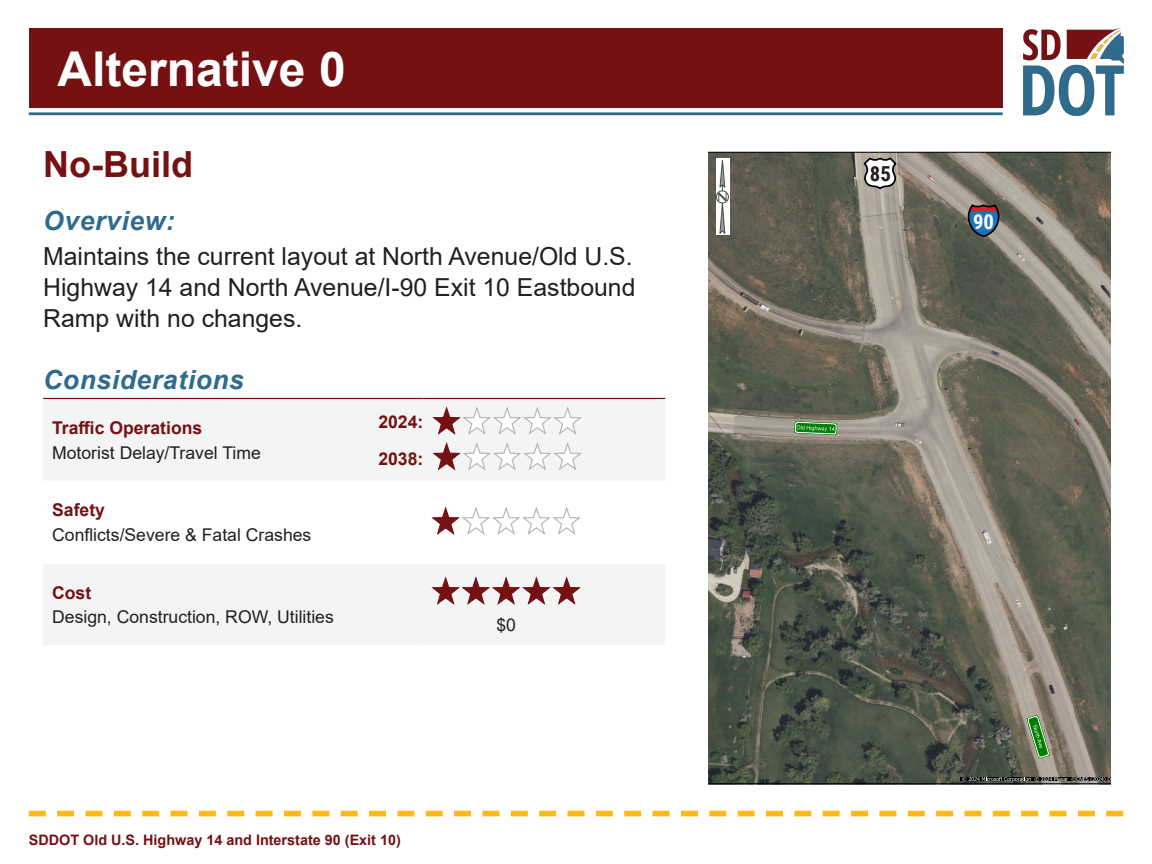
<style>
.page{position:relative;width:1152px;height:864px;background:#fff}
.page>*{position:absolute;margin:0;border:0;box-sizing:border-box;transform-origin:0 0}
.Board_Title{font:700 48px "Arial";color:#fff}
.Header_1{font:700 36px "Arial";color:#751113}
.Header_2{font:italic 700 26.4px "Arial";letter-spacing:.025em;color:#2e6b8d}
.Body_Copy_Large{font:24.8px/31.2px "Arial";color:#231f20;text-align:justify}
.t1{font:700 20.72px "Roboto Condensed";color:#fff}
.t2{font:700 20.72px "Roboto Condensed";color:#231f20}
.Body_Copy{font:17.6px "Arial";color:#231f20}
.Body_Copy-2{font:700 17.6px "Arial";color:#751113}
.t3{font:700 14.4px "Arial";color:#751113}
</style>
<div class="page">
<div style="left:29px;top:29px;width:974px;height:79px;background:#751113"></div>
<svg style="left:29px;top:811px;width:1094px;height:5px"></svg>
<hr style="left:29px;top:112px;width:974px;height:3px;background:#2e6b8d">
<img style="left:1023px;top:29px;width:100px;height:86px">
<svg style="left:708px;top:152px;width:402px;height:632px;background:#68685b"></svg>
<hr style="left:960px;top:777px;width:150px;height:4px;background:#000">
<svg style="left:962px;top:777px;width:148px;height:5px"></svg>
<div style="left:716px;top:159px;width:14px;height:76px;background:#fff"></div>
<svg style="left:715px;top:152px;width:14px;height:84px"></svg>
<svg style="left:794px;top:421px;width:43px;height:14px"></svg>
<svg style="left:1027px;top:716px;width:23px;height:42px"></svg>
<svg style="left:966px;top:205px;width:35px;height:33px"></svg>
<svg style="left:862px;top:153px;width:36px;height:38px"></svg>
<div style="left:43px;top:399px;width:622px;height:246px;background:#f3f4f4"></div>
<svg style="left:43px;top:482px;width:622px;height:81px"></svg>
<hr style="left:43px;top:563px;width:304px;height:1px;background:#fff">
<hr style="left:347px;top:563px;width:76px;height:1px;background:#fff">
<hr style="left:423px;top:563px;width:242px;height:1px;background:#fff">
<hr style="left:43px;top:481px;width:304px;height:1px;background:#fff">
<hr style="left:43px;top:398px;width:304px;height:1px;background:#751113">
<hr style="left:347px;top:398px;width:76px;height:1px;background:#751113">
<hr style="left:423px;top:398px;width:242px;height:1px;background:#751113">
<hr style="left:347px;top:481px;width:76px;height:1px;background:#fff">
<hr style="left:423px;top:481px;width:242px;height:1px;background:#fff">
<svg style="left:431px;top:407px;width:153px;height:29px"></svg>
<svg style="left:431px;top:442px;width:153px;height:30px"></svg>
<svg style="left:430px;top:507px;width:153px;height:29px"></svg>
<svg style="left:430px;top:577px;width:153px;height:29px"></svg>
<p class="Board_Title" style="left:58px;top:35px;width:290px">Alternative 0</p>
<p class="Header_1" style="left:43px;top:139px;width:151px">No-Build</p>
<p class="Header_2" style="left:43px;top:203px;width:133px">Overview:</p>
<p class="Body_Copy_Large" style="left:43px;top:240px;width:594px">Maintains the current layout at North Avenue/Old U.S.<br>Highway 14 and North Avenue/I-90 Exit 10 Eastbound Ramp with no changes.</p>
<p class="Header_2" style="left:43px;top:363px;width:202px">Considerations</p>
<p class="Body_Copy-2" style="left:52px;top:415px;width:152px">Traffic Operations</p>
<p class="Body_Copy" style="left:52px;top:440px;width:210px">Motorist Delay/Travel Time</p>
<p class="Body_Copy-2" style="left:52px;top:498px;width:54px">Safety</p>
<p class="Body_Copy" style="left:52px;top:523px;width:261px">Conflicts/Severe &amp; Fatal Crashes</p>
<p class="Body_Copy-2" style="left:378px;top:409px;width:47px">2024:</p>
<p class="Body_Copy-2" style="left:378px;top:446px;width:47px">2038:</p>
<p class="Body_Copy-2" style="left:52px;top:580px;width:41px">Cost</p>
<p class="Body_Copy" style="left:52px;top:605px;width:283px">Design, Construction, ROW, Utilities</p>
<p class="Body_Copy" style="left:496px;top:613px;width:21px">$0</p>
<p class="t3" style="left:29px;top:830px;width:374px">SDDOT Old U.S. Highway 14 and Interstate 90 (Exit 10)</p>
<p class="t2" style="left:870px;top:159px;width:22px">85</p>
<p class="t1" style="left:973px;top:207px;width:22px">90</p>
</div>
